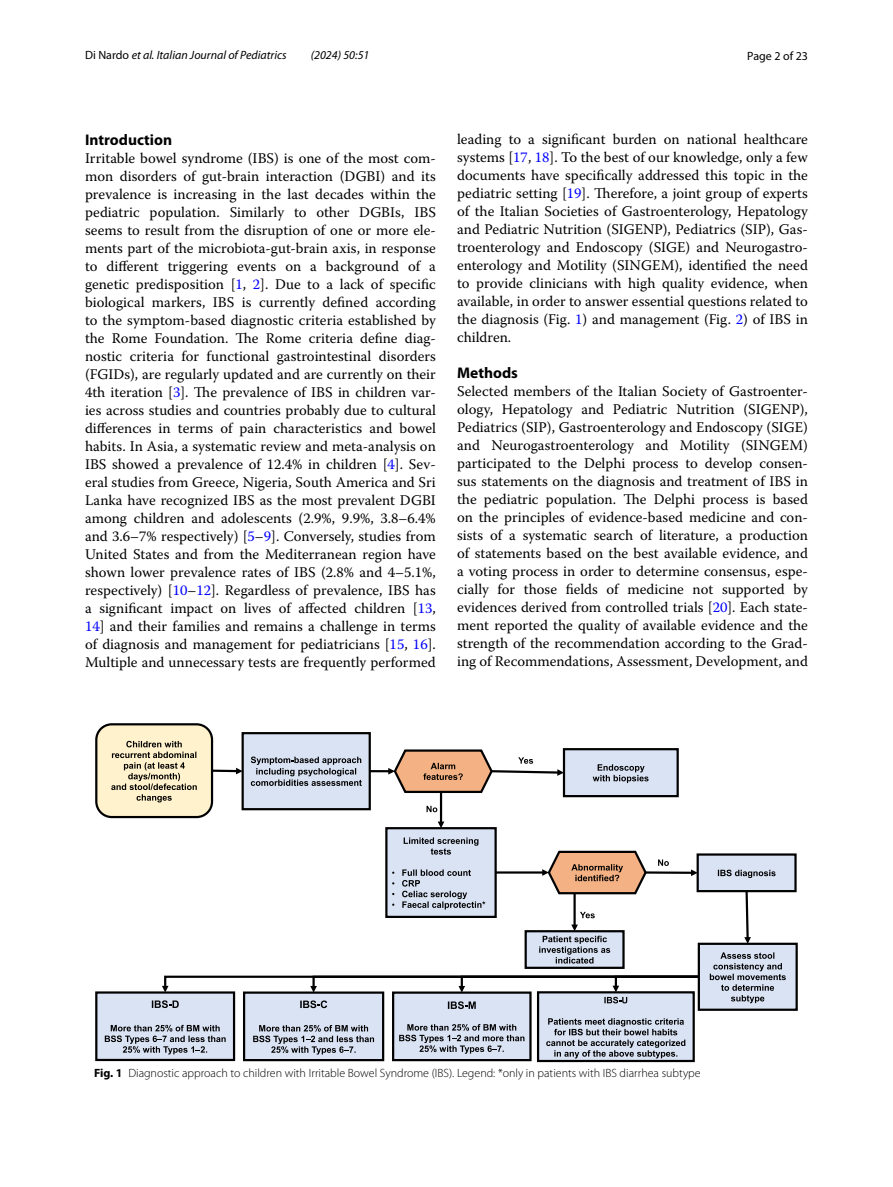
<style>
.page{position:relative;width:893px;height:1187px;background:#fff}
.page>*{position:absolute;margin:0;border:0;box-sizing:border-box;transform-origin:0 0}
.t1{font:700 15.45px "Myriad Pro";color:#000}
.t2{font:14.7px/18px "Warnock Pro";color:#000;text-align:justify}
.t3{font:300 12px "Myriad Pro";color:#000}
.t4{font:italic 12px "Myriad Pro";color:#000}
.t5{font:12px "Myriad Pro";color:#000}
.s1{font-style:normal}
.s2{color:#00f}
.s3{font-weight:700}
</style>
<div class="page">
<div style="left:96px;top:724px;width:116px;height:93px;background:#fff2cc;border-radius:15px"></div>
<div style="left:95px;top:723px;width:118px;height:95px;border:2px solid #000;border-radius:15px"></div>
<svg style="left:111px;top:740px;width:86px;height:62px"></svg>
<div style="left:242px;top:732px;width:129px;height:78px;background:#dae3f3;border:2px solid #000"></div>
<svg style="left:251px;top:756px;width:111px;height:29px"></svg>
<hr style="left:212px;top:769px;width:25px;height:3px;background:#000">
<svg style="left:236px;top:767px;width:7px;height:7px"></svg>
<svg style="left:370px;top:748px;width:193px;height:46px"></svg>
<svg style="left:426px;top:805px;width:11px;height:7px"></svg>
<hr style="left:440px;top:791px;width:2px;height:31px;background:#000">
<svg style="left:438px;top:821px;width:6px;height:6px"></svg>
<div style="left:385px;top:827px;width:112px;height:90px;background:#dae3f3;border:2px solid #000"></div>
<svg style="left:404px;top:837px;width:74px;height:17px"></svg>
<svg style="left:402px;top:869px;width:83px;height:40px"></svg>
<hr style="left:496px;top:871px;width:47px;height:2px;background:#000">
<svg style="left:542px;top:850px;width:106px;height:45px"></svg>
<hr style="left:573px;top:893px;width:3px;height:32px;background:#000">
<svg style="left:580px;top:911px;width:15px;height:7px"></svg>
<div style="left:698px;top:854px;width:97px;height:37px;background:#dae3f3"></div>
<div style="left:697px;top:853px;width:100px;height:39px;border:2px solid #000"></div>
<svg style="left:718px;top:869px;width:57px;height:8px"></svg>
<svg style="left:658px;top:859px;width:11px;height:6px"></svg>
<hr style="left:646px;top:871px;width:46px;height:2px;background:#000">
<svg style="left:691px;top:869px;width:7px;height:7px"></svg>
<svg style="left:744px;top:889px;width:7px;height:53px"></svg>
<div style="left:699px;top:943px;width:98px;height:66px;background:#dae3f3"></div>
<div style="left:698px;top:942px;width:100px;height:68px;border:2px solid #000"></div>
<svg style="left:710px;top:952px;width:76px;height:51px"></svg>
<div style="left:563px;top:748px;width:116px;height:49px;background:#dae3f3;border:2px solid #000"></div>
<svg style="left:593px;top:764px;width:56px;height:19px"></svg>
<div style="left:538px;top:992px;width:156px;height:68px;background:#dae3f3"></div>
<div style="left:537px;top:991px;width:158px;height:70px;border:2px solid #000"></div>
<svg style="left:546px;top:1018px;width:139px;height:40px"></svg>
<div style="left:393px;top:992px;width:137px;height:67px;background:#dae3f3"></div>
<div style="left:392px;top:991px;width:140px;height:70px;border:2px solid #000"></div>
<svg style="left:399px;top:1024px;width:125px;height:29px"></svg>
<div style="left:244px;top:992px;width:139px;height:67px;background:#dae3f3"></div>
<div style="left:243px;top:991px;width:141px;height:70px;border:2px solid #000"></div>
<svg style="left:253px;top:1025px;width:121px;height:29px"></svg>
<div style="left:96px;top:992px;width:138px;height:67px;background:#dae3f3"></div>
<div style="left:95px;top:991px;width:140px;height:69px;border:2px solid #000"></div>
<svg style="left:105px;top:1024px;width:121px;height:30px"></svg>
<svg style="left:152px;top:974px;width:549px;height:34px"></svg>
<div style="left:525px;top:930px;width:100px;height:38px;background:#dae3f3;border:2px solid #000"></div>
<svg style="left:539px;top:924px;width:71px;height:39px"></svg>
<p class="t4" style="left:85px;top:48px;width:203px"><span class="s1">Di Nardo</span> et al. Italian Journal of Pediatrics</p>
<p class="t4" style="left:311px;top:48px;width:60px">(2024) 50:51</p>
<p class="t5" style="left:747px;top:48px;width:62px">Page 2 of 23</p>
<p class="t1" style="left:85px;top:129px;width:89px">Introduction</p>
<p class="t2" style="left:85px;top:148px;width:352px">Irritable bowel syndrome (IBS) is one of the most com&shy;mon disorders of gut-brain interaction (DGBI) and its prevalence is increasing in the last decades within the pediatric population. Similarly to other DGBIs, IBS seems to result from the disruption of one or more ele&shy;ments part of the microbiota-gut-brain axis, in response to different triggering events on a background of a genetic predisposition [<span class="s2">1</span>, <span class="s2">2</span>]. Due to a lack of specific biological markers, IBS is currently defined according to the symptom-based diagnostic criteria established by the Rome Foundation. The Rome criteria define diag&shy;nostic criteria for functional gastrointestinal disorders (FGIDs), are regularly updated and are currently on their 4th iteration [<span class="s2">3</span>]. The prevalence of IBS in children var&shy;ies across studies and countries probably due to cultural differences in terms of pain characteristics and bowel habits. In Asia, a systematic review and meta-analysis on IBS showed a prevalence of 12.4% in children [<span class="s2">4</span>]. Sev&shy;eral studies from Greece, Nigeria, South America and Sri Lanka have recognized IBS as the most prevalent DGBI among children and adolescents (2.9%, 9.9%, 3.8–6.4% and 3.6–7% respectively) [<span class="s2">5</span>–<span class="s2">9</span>]. Conversely, studies from United States and from the Mediterranean region have shown lower prevalence rates of IBS (2.8% and 4–5.1%, respectively) [<span class="s2">10</span>–<span class="s2">12</span>]. Regardless of prevalence, IBS has a significant impact on lives of affected children [<span class="s2">13</span>, <span class="s2">14</span>] and their families and remains a challenge in terms of diagnosis and management for pediatricians [<span class="s2">15</span>, <span class="s2">16</span>].<br>Multiple and unnecessary tests are frequently performed</p>
<p class="t2" style="left:457px;top:130px;width:352px">leading to a significant burden on national healthcare systems [<span class="s2">17</span>, <span class="s2">18</span>]. To the best of our knowledge, only a few documents have specifically addressed this topic in the pediatric setting [<span class="s2">19</span>]. Therefore, a joint group of experts of the Italian Societies of Gastroenterology, Hepatology and Pediatric Nutrition (SIGENP), Pediatrics (SIP), Gas&shy;troenterology and Endoscopy (SIGE) and Neurogastro&shy;enterology and Motility (SINGEM), identified the need to provide clinicians with high quality evidence, when available, in order to answer essential questions related to the diagnosis (Fig. <span class="s2">1</span>) and management (Fig. <span class="s2">2</span>) of IBS in children.</p>
<p class="t1" style="left:457px;top:362px;width:62px">Methods</p>
<p class="t2" style="left:457px;top:382px;width:352px">Selected members of the Italian Society of Gastroenter&shy;ology, Hepatology and Pediatric Nutrition (SIGENP), Pediatrics (SIP), Gastroenterology and Endoscopy (SIGE) and Neurogastroenterology and Motility (SINGEM) participated to the Delphi process to develop consen&shy;sus statements on the diagnosis and treatment of IBS in the pediatric population. The Delphi process is based on the principles of evidence-based medicine and con&shy;sists of a systematic search of literature, a production of statements based on the best available evidence, and a voting process in order to determine consensus, espe&shy;cially for those fields of medicine not supported by evidences derived from controlled trials [<span class="s2">20</span>]. Each state&shy;ment reported the quality of available evidence and the strength of the recommendation according to the Grad&shy;ing of Recommendations, Assessment, Development, and</p>
<p class="t3" style="left:94px;top:1066px;width:608px"><span class="s3">Fig. 1</span> Diagnostic approach to children with Irritable Bowel Syndrome (IBS). Legend: *only in patients with IBS diarrhea subtype</p>
</div>
